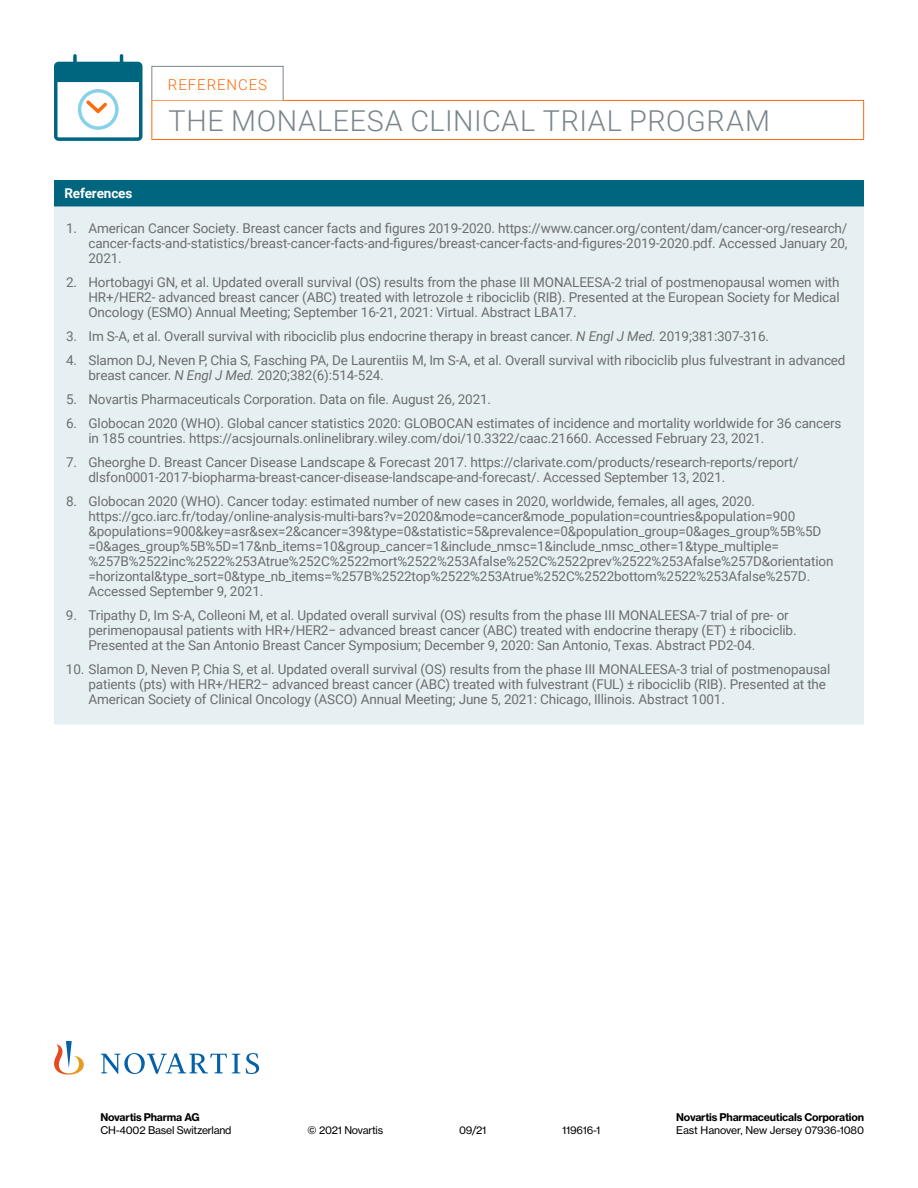
<style>
.page{position:relative;width:918px;height:1188px;background:#fff}
.page>*{position:absolute;margin:0;border:0;box-sizing:border-box;transform-origin:0 0}
.t1{font:300 28.8px "Roboto";letter-spacing:.02em;color:#7a868c}
.t2{font:300 15px "Roboto";letter-spacing:.06em;color:#fd6b0d}
.t3{font:13.5px/15px "Roboto";letter-spacing:-.01em;color:#6d6e71}
.t4{font:700 13.5px "Roboto";letter-spacing:-.01em;color:#fff}
.t5{font:10.5px "Volta Modern Text 55 Roman";letter-spacing:-.02em;color:#000}
.t6{font:700 10.5px "Volta Modern Text 75";letter-spacing:-.02em;color:#000}
.s1{font-style:italic}
</style>
<div class="page">
<div style="left:54px;top:207px;width:810px;height:517px;background:#e6f0f2"></div>
<div style="left:54px;top:180px;width:810px;height:27px;background:#006680"></div>
<svg style="left:54px;top:54px;width:89px;height:87px"></svg>
<div style="left:151px;top:100px;width:713px;height:40px;border:1px solid #fd6b0d"></div>
<div style="left:151px;top:66px;width:133px;height:35px;background:#fff;border:1px solid #7a868c"></div>
<svg style="left:54px;top:1041px;width:205px;height:34px"></svg>
<p class="t2" style="left:168px;top:74px;width:101px">REFERENCES</p>
<p class="t4" style="left:64px;top:184px;width:69px">References</p>
<h1 class="t1" style="left:169px;top:101px;width:603px">THE MONALEESA CLINICAL TRIAL PROGRAM</h1>
<p class="t3" style="left:89px;top:220px;width:761px;text-align:justify;text-indent:-23px">1. American Cancer Society. Breast cancer facts and figures 2019-2020. https://www.cancer.org/content/dam/cancer-org/research/ cancer-facts-and-statistics/breast-cancer-facts-and-figures/breast-cancer-facts-and-figures-2019-2020.pdf. Accessed January 20, 2021.</p>
<p class="t3" style="left:89px;top:274px;width:753px;text-align:justify;text-indent:-23px">2. Hortobagyi GN, et al. Updated overall survival (OS) results from the phase III MONALEESA-2 trial of postmenopausal women with HR+/HER2- advanced breast cancer (ABC) treated with letrozole ± ribociclib (RIB). Presented at the European Society for Medical Oncology (ESMO) Annual Meeting; September 16-21, 2021: Virtual. Abstract LBA17.</p>
<p class="t3" style="left:66px;top:328px;width:705px">3. Im S-A, et al. Overall survival with ribociclib plus endocrine therapy in breast cancer. <span class="s1">N Engl J Med.</span> 2019;381:307-316.</p>
<p class="t3" style="left:89px;top:352px;width:759px;text-indent:-23px">4. Slamon DJ, Neven P, Chia S, Fasching PA, De Laurentiis M, Im S-A, et al. Overall survival with ribociclib plus fulvestrant in advanced breast cancer. <span class="s1">N Engl J Med.</span> 2020;382(6):514-524.</p>
<p class="t3" style="left:66px;top:391px;width:427px">5. Novartis Pharmaceuticals Corporation. Data on file. August 26, 2021.</p>
<p class="t3" style="left:89px;top:415px;width:755px;text-indent:-23px">6. Globocan 2020 (WHO). Global cancer statistics 2020: GLOBOCAN estimates of incidence and mortality worldwide for 36 cancers in 185 countries. https://acsjournals.onlinelibrary.wiley.com/doi/10.3322/caac.21660. Accessed February 23, 2021.</p>
<p class="t3" style="left:89px;top:454px;width:712px;text-indent:-23px">7. Gheorghe D. Breast Cancer Disease Landscape &amp; Forecast 2017. https://clarivate.com/products/research-reports/report/ dlsfon0001-2017-biopharma-breast-cancer-disease-landscape-and-forecast/. Accessed September 13, 2021.</p>
<p class="t3" style="left:89px;top:493px;width:747px;text-indent:-23px">8. Globocan 2020 (WHO). Cancer today: estimated number of new cases in 2020, worldwide, females, all ages, 2020. https://gco.iarc.fr/today/online-analysis-multi-bars?v=2020&amp;mode=cancer&amp;mode_population=countries&amp;population=900 &amp;populations=900&amp;key=asr&amp;sex=2&amp;cancer=39&amp;type=0&amp;statistic=5&amp;prevalence=0&amp;population_group=0&amp;ages_group%5B%5D =0&amp;ages_group%5B%5D=17&amp;nb_items=10&amp;group_cancer=1&amp;include_nmsc=1&amp;include_nmsc_other=1&amp;type_multiple= %257B%2522inc%2522%253Atrue%252C%2522mort%2522%253Afalse%252C%2522prev%2522%253Afalse%257D&amp;orientation =horizontal&amp;type_sort=0&amp;type_nb_items=%257B%2522top%2522%253Atrue%252C%2522bottom%2522%253Afalse%257D.<br>Accessed September 9, 2021.</p>
<p class="t3" style="left:89px;top:607px;width:710px;text-indent:-23px">9. Tripathy D, Im S-A, Colleoni M, et al. Updated overall survival (OS) results from the phase III MONALEESA-7 trial of pre- or perimenopausal patients with HR+/HER2− advanced breast cancer (ABC) treated with endocrine therapy (ET) ± ribociclib.<br>Presented at the San Antonio Breast Cancer Symposium; December 9, 2020: San Antonio, Texas. Abstract PD2-04.</p>
<p class="t3" style="left:89px;top:661px;width:743px;text-indent:-23px">10. Slamon D, Neven P, Chia S, et al. Updated overall survival (OS) results from the phase III MONALEESA-3 trial of postmenopausal patients (pts) with HR+/HER2− advanced breast cancer (ABC) treated with fulvestrant (FUL) ± ribociclib (RIB). Presented at the<br>American Society of Clinical Oncology (ASCO) Annual Meeting; June 5, 2021: Chicago, Illinois. Abstract 1001.</p>
<p class="t6" style="left:100px;top:1111px;width:101px">Novartis Pharma AG</p>
<p class="t6" style="left:676px;top:1111px;width:189px">Novartis Pharmaceuticals Corporation</p>
<p class="t5" style="left:100px;top:1124px;width:133px">CH-4002 Basel Switzerland</p>
<p class="t5" style="left:308px;top:1124px;width:77px">© 2021 Novartis</p>
<p class="t5" style="left:459px;top:1124px;width:29px">09/21</p>
<p class="t5" style="left:562px;top:1124px;width:39px">119616-1</p>
<p class="t5" style="left:676px;top:1124px;width:189px">East Hanover, New Jersey 07936-1080</p>
</div>
